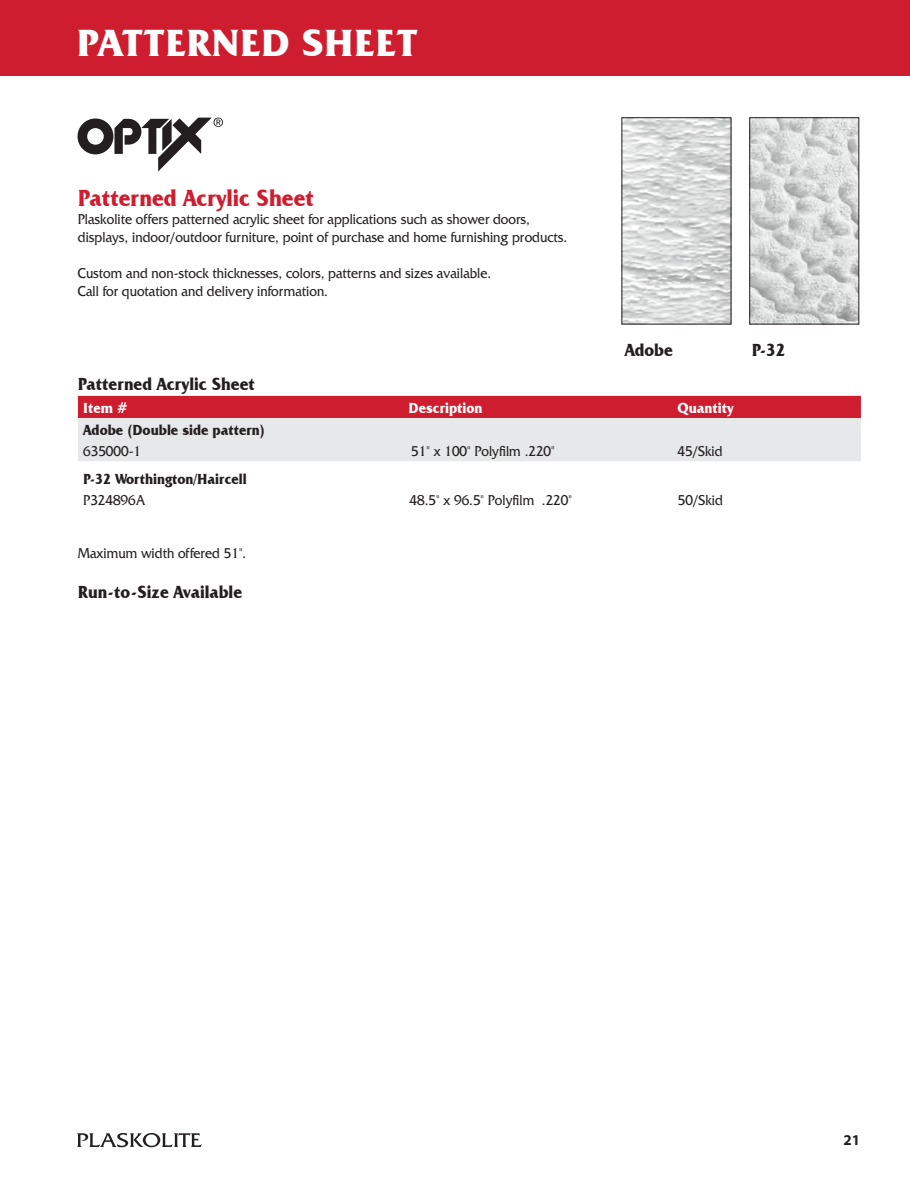
<style>
.page{position:relative;width:910px;height:1180px;background:#fff}
.page>*{position:absolute;margin:0;border:0;box-sizing:border-box;transform-origin:0 0}
.t1{font:700 39px "Friz Quadrata IT Cby BT";color:#fff}
.t2{font:700 24px "Friz Quadrata IT Cby BT";color:#ce1d2f;scale:.9 1}
.t3{font:700 18px "Friz Quadrata IT Cby BT";color:#231f20;scale:.9 1}
.t4{font:15px/18px "Friz Quadrata Std";color:#231f20;scale:.9 1}
.t5{font:700 15px "Friz Quadrata IT Cby BT";color:#231f20;scale:.9 1}
.t6{font:700 15px "Friz Quadrata IT Cby BT";color:#fff;scale:.9 1}
.t7{font:700 15px "Myriad Pro";color:#231f20}
</style>
<div class="page">
<svg style="left:77px;top:1133px;width:125px;height:14px"></svg>
<div style="left:0;top:0;width:910px;height:75px;background:#ce1d2f"></div>
<img style="left:623px;top:119px;width:106px;height:203px">
<img style="left:751px;top:119px;width:106px;height:203px">
<div style="left:749px;top:117px;width:110px;height:207px;border:1px solid #231f20"></div>
<svg style="left:78px;top:396px;width:783px;height:65px;background:#dea3aa"></svg>
<svg style="left:78px;top:118px;width:145px;height:53px"></svg>
<h1 class="t1" style="left:76px;top:18px;width:343px">PATTERNED SHEET</h1>
<h2 class="t2" style="left:78px;top:183px;width:264px">Patterned Acrylic Sheet</h2>
<p class="t4" style="left:78px;top:210px;width:545px">Plaskolite offers patterned acrylic sheet for applications such as shower doors, displays, indoor/outdoor furniture, point of purchase and home furnishing products.</p>
<p class="t4" style="left:78px;top:264px;width:461px">Custom and non-stock thicknesses, colors, patterns and sizes available.<br>Call for quotation and delivery information.</p>
<p class="t3" style="left:625px;top:338px;width:55px">Adobe</p>
<p class="t3" style="left:752px;top:338px;width:39px">P-32</p>
<p class="t3" style="left:78px;top:373px;width:198px">Patterned Acrylic Sheet</p>
<p class="t6" style="left:83px;top:398px;width:51px">Item #</p>
<p class="t6" style="left:409px;top:398px;width:84px">Description</p>
<p class="t6" style="left:677px;top:398px;width:64px">Quantity</p>
<p class="t5" style="left:83px;top:420px;width:203px">Adobe (Double side pattern)</p>
<p class="t4" style="left:83px;top:442px;width:66px">635000-1</p>
<p class="t4" style="left:411px;top:442px;width:161px">51" x 100" Polyfilm .220"</p>
<p class="t4" style="left:677px;top:442px;width:52px">45/Skid</p>
<p class="t5" style="left:83px;top:470px;width:183px">P-32 Worthington/Haircell</p>
<p class="t4" style="left:83px;top:491px;width:70px">P324896A</p>
<p class="t4" style="left:410px;top:491px;width:182px">48.5" x 96.5" Polyfilm .220"</p>
<p class="t4" style="left:678px;top:491px;width:52px">50/Skid</p>
<p class="t4" style="left:78px;top:544px;width:189px">Maximum width offered 51".</p>
<p class="t3" style="left:78px;top:581px;width:184px">Run-to-Size Available</p>
<p class="t7" style="left:843px;top:1130px;width:18px">21</p>
</div>
